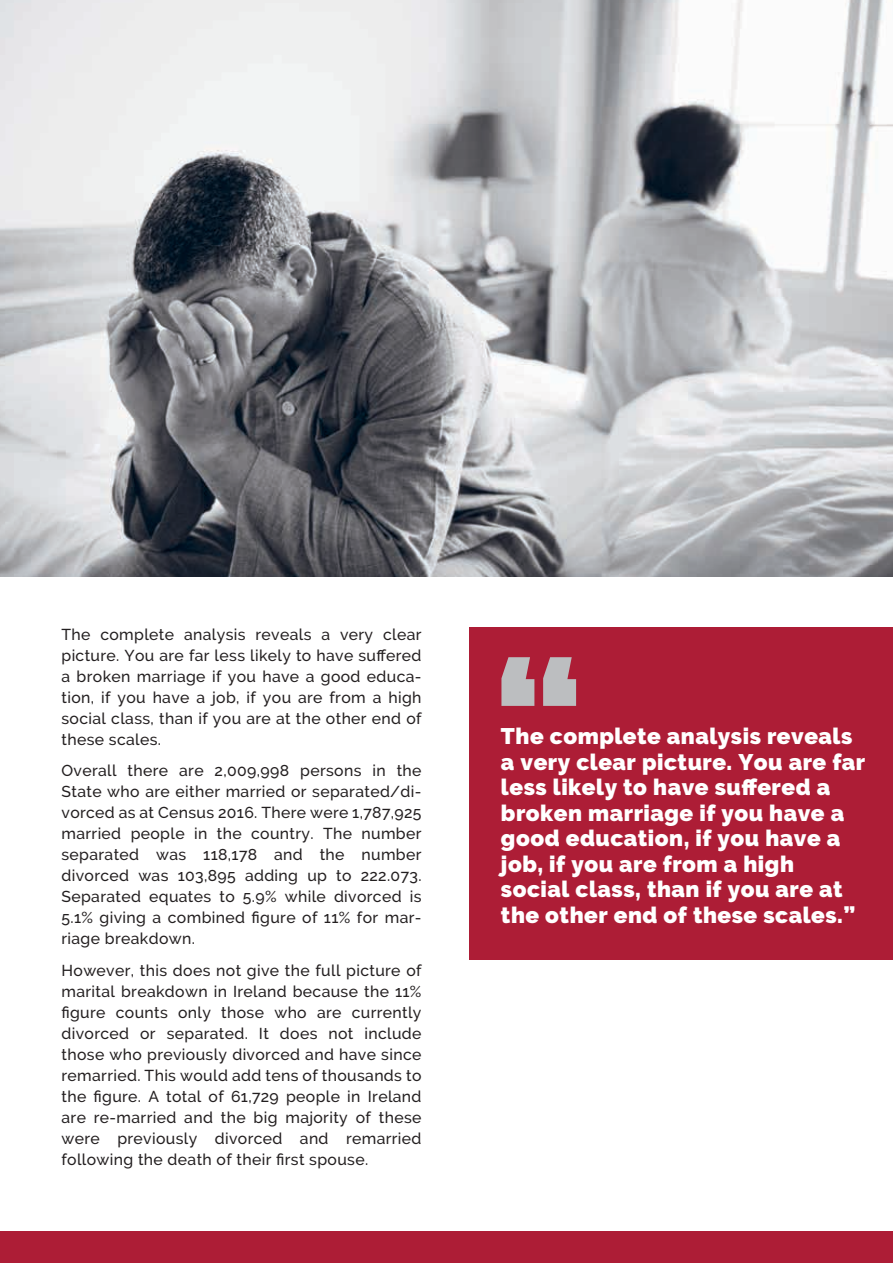
<style>
.page{position:relative;width:893px;height:1263px;background:#fff}
.page>*{position:absolute;margin:0;border:0;box-sizing:border-box;transform-origin:0 0}
.t1{font:900 167.25px "Raleway";color:#bcbec0}
.t2{font:900 22.5px/25.5px "Raleway";letter-spacing:.025em;color:#fff}
.t3{font:500 15.75px/21px "Raleway";letter-spacing:.025em;color:#231f20;text-align:justify}
</style>
<div class="page">
<img style="left:0;top:0;width:893px;height:576px">
<div style="left:0;top:1232px;width:893px;height:31px;background:#ad1d36"></div>
<div style="left:470px;top:627px;width:423px;height:332px;background:#ad1d36"></div>
<p class="t3" style="left:62px;top:624px;width:362px">The complete analysis reveals a very clear picture. You are far less likely to have suffered a broken marriage if you have a good educa&shy;tion, if you have a job, if you are from a high social class, than if you are at the other end of these scales.</p>
<p class="t3" style="left:62px;top:760px;width:362px">Overall there are 2,009,998 persons in the State who are either married or separated/di&shy;vorced as at Census 2016. There were 1,787,925 married people in the country. The number separated was 118,178 and the number divorced was 103,895 adding up to 222.073.<br>Separated equates to 5.9% while divorced is 5.1% giving a combined figure of 11% for mar&shy;riage breakdown.</p>
<p class="t3" style="left:62px;top:960px;width:362px">However, this does not give the full picture of marital breakdown in Ireland because the 11% figure counts only those who are currently divorced or separated. It does not include those who previously divorced and have since remarried. This would add tens of thousands to the figure. A total of 61,729 people in Ireland are re-married and the big majority of these were previously divorced and remarried following the death of their first spouse.</p>
<h1 class="t1" style="left:493px;top:623px;width:92px">“</h1>
<h2 class="t2" style="left:501px;top:723px;width:366px">The complete analysis reveals a very clear picture. You are far less likely to have suffered a broken marriage if you have a good education, if you have a job, if you are from a high social class, than if you are at the other end of these scales.”</h2>
</div>
